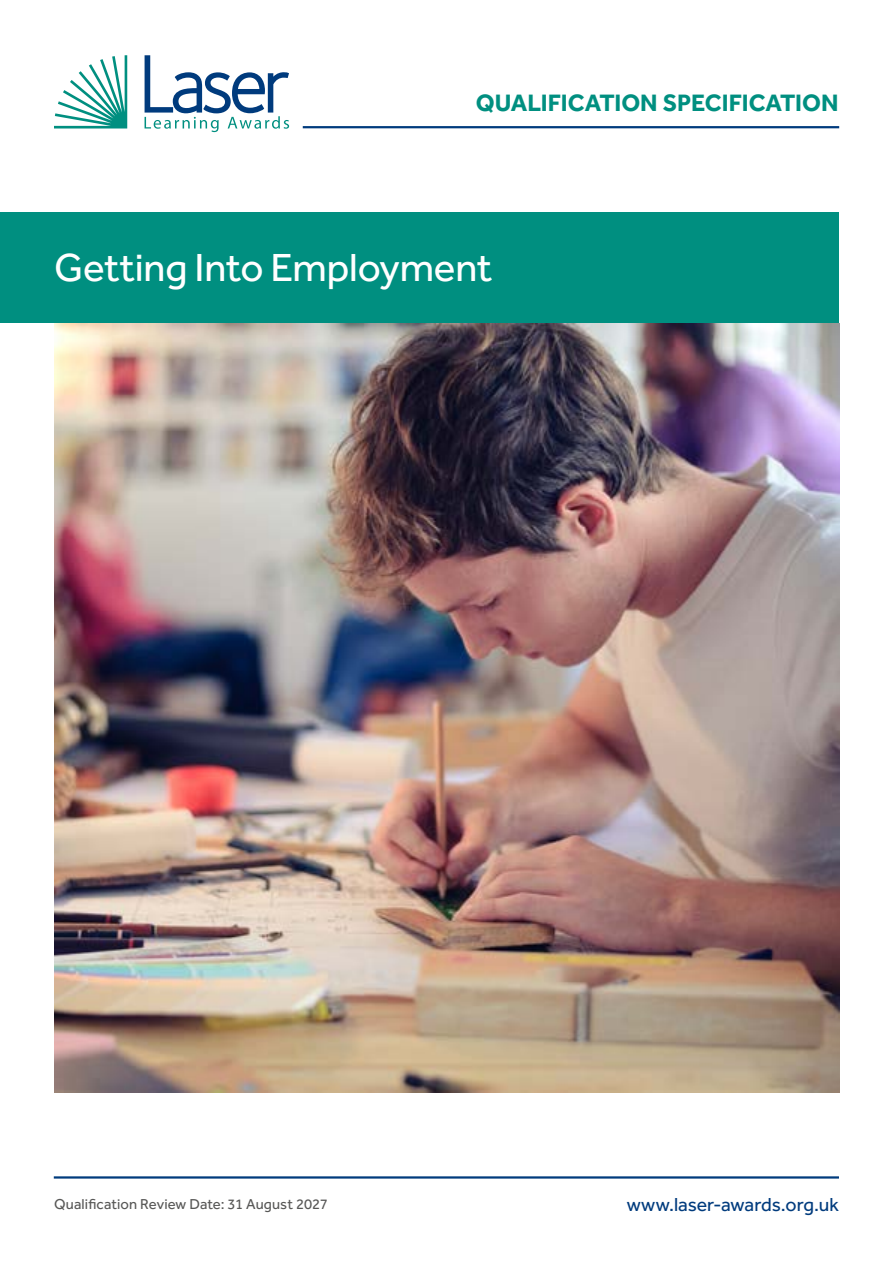
<style>
.page{position:relative;width:893px;height:1263px;background:#fff}
.page>*{position:absolute;margin:0;border:0;box-sizing:border-box;transform-origin:0 0}
.t1{font:40.5px "Effra";letter-spacing:-.005em;color:#fff}
.t2{font:700 24.6px "Effra";color:#008f80}
.t3{font:19.5px "Effra";letter-spacing:-.005em;color:#003b7d}
.t4{font:14.85px "Effra";color:#575756}
</style>
<div class="page">
<img style="left:54px;top:323px;width:785px;height:770px">
<svg style="left:54px;top:55px;width:73px;height:73px"></svg>
<svg style="left:145px;top:55px;width:144px;height:77px"></svg>
<hr style="left:303px;top:126px;width:536px;height:2px;background:#003b7d">
<hr style="left:54px;top:1176px;width:785px;height:2px;background:#003b7d">
<div style="left:0;top:213px;width:839px;height:110px;background:#008f80"></div>
<h2 class="t2" style="left:476px;top:88px;width:364px">QUALIFICATION SPECIFICATION</h2>
<h1 class="t1" style="left:54px;top:244px;width:440px">Getting Into Employment</h1>
<p class="t4" style="left:54px;top:1196px;width:275px">Qualification Review Date: 31 August 2027</p>
<h3 class="t3" style="left:627px;top:1193px;width:214px">www.laser-awards.org.uk</h3>
</div>
